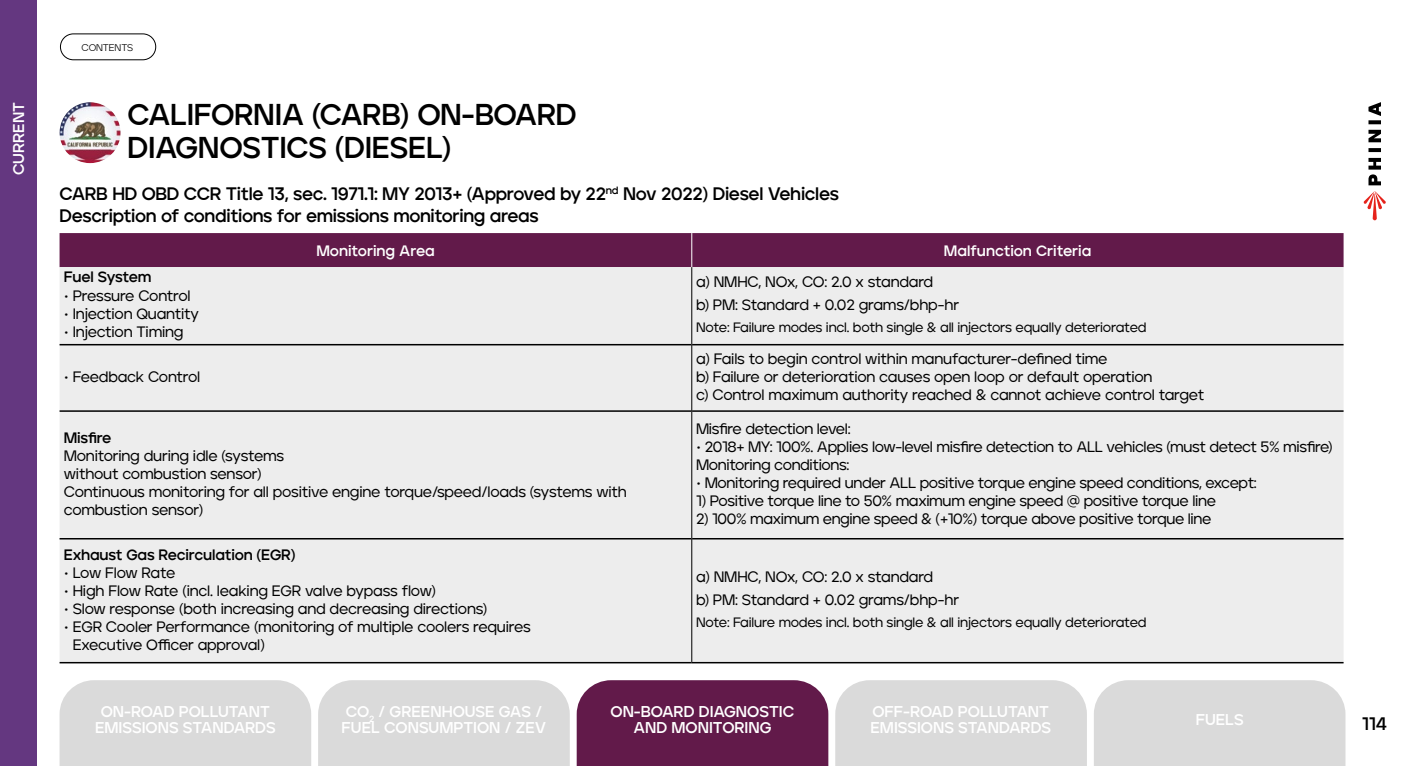
<style>
.page{position:relative;width:1404px;height:766px;background:#fff}
.page>*{position:absolute;margin:0;border:0;box-sizing:border-box;transform-origin:0 0}
.t1{font:700 30px/33px "Jeko";letter-spacing:-.01em;color:#000}
.t2{font:700 18px/22.5px "Jeko";letter-spacing:-.015em;color:#000}
.t3{font:700 15.6px/16.8px "Jeko";color:#fff;text-align:center}
.t4{font:500 15px/18px "Jeko";letter-spacing:-.02em;color:#000}
.t5{font:700 15px "Jeko";letter-spacing:-.01em;color:#000}
.t6{font:700 15px "Jeko";color:#fff}
.t7{font:500 13.5px "Jeko";letter-spacing:-.01em;color:#000}
.t8{font:9.6px "Jeko";letter-spacing:-.01em;color:#000}
</style>
<div class="page">
<div style="left:0;top:0;width:37px;height:765px;background:#643780"></div>
<div style="left:318px;top:680px;width:251px;height:85px;background:#dadada"></div>
<div style="left:576px;top:680px;width:252px;height:85px;background:#621a4a"></div>
<div style="left:835px;top:680px;width:251px;height:85px;background:#dadada"></div>
<div style="left:1094px;top:680px;width:251px;height:85px;background:#dadada"></div>
<div style="left:60px;top:680px;width:251px;height:85px;background:#dadada"></div>
<svg style="left:1363px;top:191px;width:22px;height:29px"></svg>
<svg style="left:1368px;top:102px;width:12px;height:83px"></svg>
<img style="left:60px;top:102px;width:60px;height:61px;border-radius:30px">
<div style="left:60px;top:233px;width:1283px;height:34px;background:#621a4a"></div>
<div style="left:60px;top:267px;width:1283px;height:394px;background:#ededed"></div>
<hr style="left:60px;top:344px;width:631px;height:1px;background:#000">
<hr style="left:692px;top:344px;width:651px;height:1px;background:#000">
<hr style="left:60px;top:410px;width:631px;height:1px;background:#000">
<hr style="left:60px;top:538px;width:631px;height:1px;background:#000">
<hr style="left:60px;top:661px;width:631px;height:2px;background:#000">
<hr style="left:692px;top:410px;width:651px;height:1px;background:#000">
<hr style="left:692px;top:538px;width:651px;height:1px;background:#000">
<hr style="left:691px;top:661px;width:652px;height:2px;background:#000">
<hr style="left:691px;top:233px;width:1px;height:34px;background:#fff">
<hr style="left:691px;top:267px;width:1px;height:77px;background:#000">
<hr style="left:691px;top:344px;width:1px;height:67px;background:#000">
<hr style="left:691px;top:411px;width:1px;height:127px;background:#000">
<hr style="left:691px;top:538px;width:1px;height:123px;background:#000">
<div style="left:60px;top:33px;width:96px;height:27px;border:1px solid #000;border-radius:13px"></div>
<p class="t3" style="left:10px;top:175px;width:75px;rotate:-90deg">CURRENT</p>
<p class="t8" style="left:82px;top:42px;width:53px">CONTENTS</p>
<h1 class="t1" style="left:128px;top:98px;width:450px">CALIFORNIA (CARB) ON-BOARD<br>DIAGNOSTICS (DIESEL)</h1>
<p class="t2" style="left:60px;top:182px;width:780px">CARB HD OBD CCR Title 13, sec. 1971.1: MY 2013+ (Approved by 22<sup>nd</sup> Nov 2022) Diesel Vehicles<br>Description of conditions for emissions monitoring areas</p>
<p class="t6" style="left:316px;top:241px;width:120px">Monitoring Area</p>
<p class="t6" style="left:943px;top:241px;width:149px">Malfunction Criteria</p>
<p class="t5" style="left:64px;top:268px;width:89px">Fuel System</p>
<p class="t4" style="left:64px;top:286px;width:128px">• Pressure Control</p>
<p class="t4" style="left:64px;top:304px;width:137px">• Injection Quantity</p>
<p class="t4" style="left:64px;top:322px;width:121px">• Injection Timing</p>
<p class="t4" style="left:696px;top:271px;width:264px;line-height:22.2px">a) NMHC, NOx, CO: 2.0 x standard<br>b) PM: Standard + 0.02 grams/bhp-hr</p>
<p class="t7" style="left:696px;top:319px;width:452px">Note: Failure modes incl. both single &amp; all injectors equally deteriorated</p>
<p class="t4" style="left:64px;top:367px;width:138px">• Feedback Control</p>
<p class="t5" style="left:64px;top:428px;width:49px">Misfire</p>
<p class="t4" style="left:64px;top:446px;width:564px">Monitoring during idle (systems<br>without combustion sensor)<br>Continuous monitoring for all positive engine torque/speed/loads (systems with combustion sensor)</p>
<p class="t5" style="left:64px;top:545px;width:233px">Exhaust Gas Recirculation (EGR)</p>
<p class="t4" style="left:64px;top:563px;width:113px">• Low Flow Rate</p>
<p class="t4" style="left:64px;top:581px;width:373px">• High Flow Rate (incl. leaking EGR valve bypass flow)</p>
<p class="t4" style="left:64px;top:599px;width:425px">• Slow response (both increasing and decreasing directions)</p>
<p class="t4" style="left:73px;top:617px;width:459px;text-indent:-9px">• EGR Cooler Performance (monitoring of multiple coolers requires<br>Executive Officer approval)</p>
<p class="t4" style="left:696px;top:349px;width:509px">a) Fails to begin control within manufacturer-defined time<br>b) Failure or deterioration causes open loop or default operation<br>c) Control maximum authority reached &amp; cannot achieve control target</p>
<p class="t4" style="left:696px;top:419px;width:156px">Misfire detection level:</p>
<p class="t4" style="left:696px;top:437px;width:638px">• 2018+ MY: 100%. Applies low-level misfire detection to ALL vehicles (must detect 5% misfire)<br>Monitoring conditions:</p>
<p class="t4" style="left:696px;top:473px;width:562px">• Monitoring required under ALL positive torque engine speed conditions, except:</p>
<p class="t4" style="left:696px;top:491px;width:521px">1) Positive torque line to 50% maximum engine speed @ positive torque line</p>
<p class="t4" style="left:696px;top:509px;width:517px">2) 100% maximum engine speed &amp; (+10%) torque above positive torque line</p>
<p class="t4" style="left:696px;top:566px;width:264px;line-height:22.2px">a) NMHC, NOx, CO: 2.0 x standard<br>b) PM: Standard + 0.02 grams/bhp-hr</p>
<p class="t7" style="left:696px;top:614px;width:452px">Note: Failure modes incl. both single &amp; all injectors equally deteriorated</p>
<p class="t3" style="left:95px;top:702px;width:182px">ON-ROAD POLLUTANT<br>EMISSIONS STANDARDS</p>
<p class="t3" style="left:341px;top:702px;width:206px;text-align:left">CO<sub>2</sub> / GREENHOUSE GAS /<br>FUEL CONSUMPTION / ZEV</p>
<p class="t3" style="left:610px;top:702px;width:185px">ON-BOARD DIAGNOSTIC<br>AND MONITORING</p>
<p class="t3" style="left:1195px;top:711px;width:49px">FUELS</p>
<p class="t3" style="left:870px;top:702px;width:182px;text-align:left">OFF-ROAD POLLUTANT<br>EMISSIONS STANDARDS</p>
<p class="t2" style="left:1361px;top:712px;width:27px">114</p>
</div>
